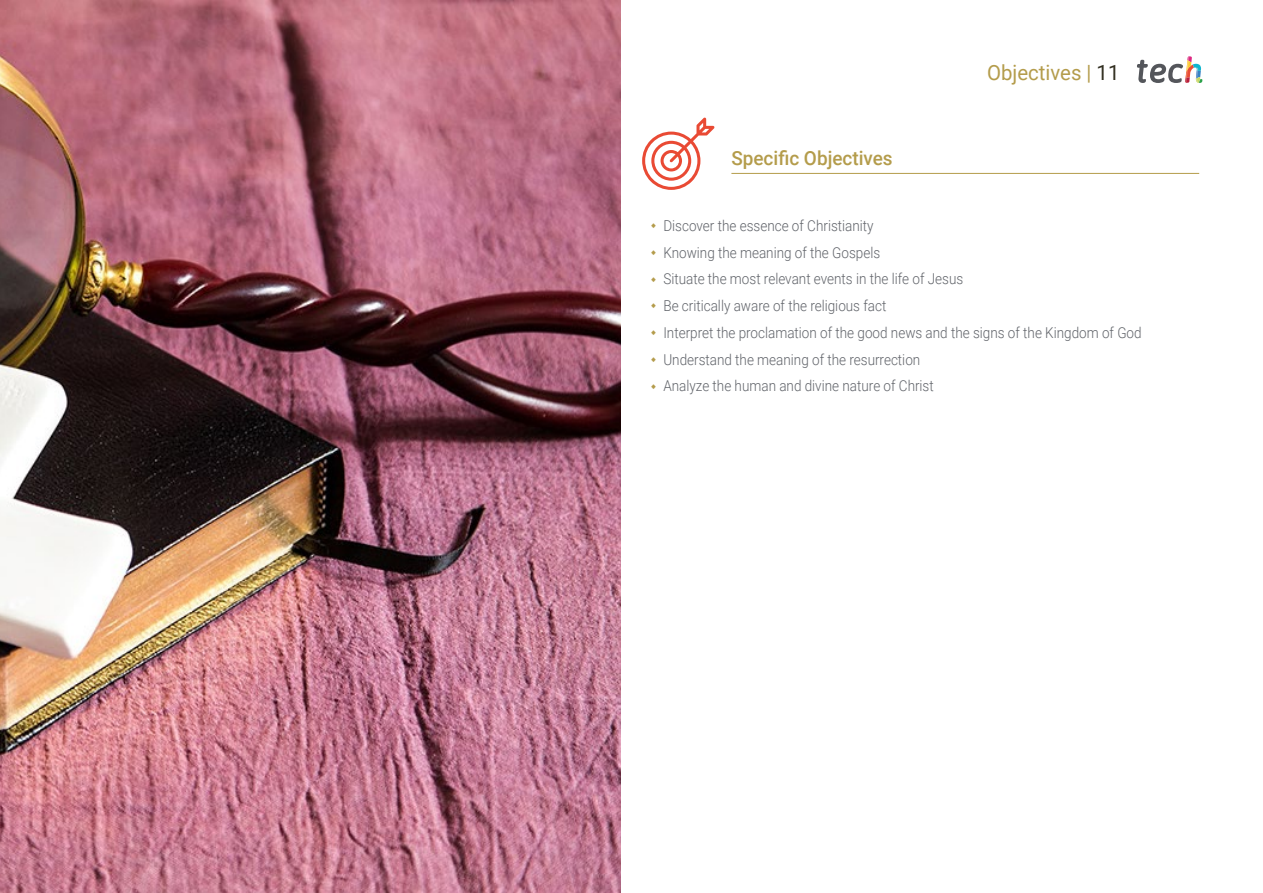
<style>
.page{position:relative;width:1263px;height:893px;background:#fff}
.page>*{position:absolute;margin:0;border:0;box-sizing:border-box;transform-origin:0 0}
.t1{font:21px "Roboto";color:#b49c4b}
.t2{font:500 19.5px "Roboto";color:#b49c4b}
.t3{font:300 15px/26.7px "Roboto";color:#61646a;scale:.9 1}
.s1{color:#312e20}
</style>
<div class="page">
<svg style="left:642px;top:117px;width:72px;height:73px"></svg>
<hr style="left:731px;top:173px;width:468px;height:1px;background:#b49c4b">
<img style="left:0;top:0;width:621px;height:893px">
<svg style="left:1137px;top:56px;width:65px;height:27px"></svg>
<h2 class="t2" style="left:731px;top:144px;width:163px">Specific Objectives</h2>
<h1 class="t1" style="left:987px;top:57px;width:134px">Objectives | <span class="s1">11</span></h1>
<p class="t3" style="left:663px;top:212px;width:533px">Discover the essence of Christianity<br>Knowing the meaning of the Gospels<br>Situate the most relevant events in the life of Jesus<br>Be critically aware of the religious fact<br>Interpret the proclamation of the good news and the signs of the Kingdom of God Understand the meaning of the resurrection<br>Analyze the human and divine nature of Christ</p>
</div>
